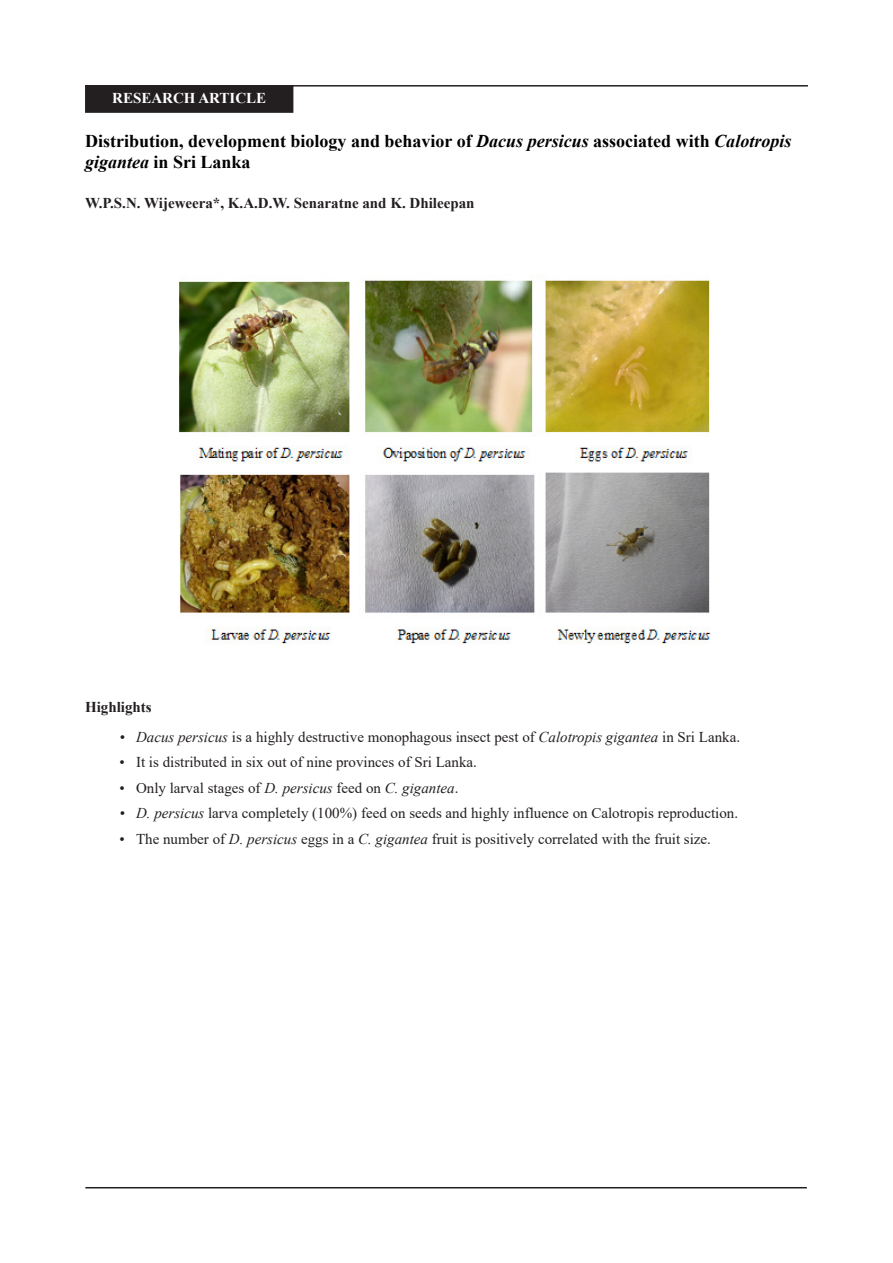
<style>
.page{position:relative;width:893px;height:1263px;background:#fff}
.page>*{position:absolute;margin:0;border:0;box-sizing:border-box;transform-origin:0 0}
.t1{font:700 18px/21.6px "Times New Roman";color:#000}
.t2{font:15px "Times New Roman";color:#231f20}
.t3{font:700 15px "Times New Roman";color:#231f20}
.t4{font:700 15px "Times New Roman";color:#fff}
.s1{font-style:italic}
</style>
<div class="page">
<hr style="left:85px;top:1187px;width:722px;height:1px;background:#231f20">
<div style="left:86px;top:86px;width:207px;height:26px;background:#231f20"></div>
<div style="left:85px;top:85px;width:208px;height:28px;border:2px solid #231f20"></div>
<hr style="left:85px;top:85px;width:723px;height:2px;background:#231f20">
<img style="left:179px;top:279px;width:532px;height:365px">
<p class="t4" style="left:112px;top:88px;width:156px">RESEARCH ARTICLE</p>
<p class="t1" style="left:85px;top:129px;width:708px">Distribution, development biology and behavior of <span class="s1">Dacus persicus</span> associated with <span class="s1">Calotropis gigantea</span> in Sri Lanka</p>
<p class="t3" style="left:85px;top:192px;width:391px">W.P.S.N. Wijeweera*, K.A.D.W. Senaratne and K. Dhileepan</p>
<p class="t3" style="left:85px;top:696px;width:68px">Highlights</p>
<p class="t2" style="left:120px;top:726px;width:622px"><span class="s1">• Dacus persicus</span> is a highly destructive monophagous insect pest of <span class="s1">Calotropis gigantea</span> in Sri Lanka.</p>
<p class="t2" style="left:120px;top:752px;width:359px">• It is distributed in six out of nine provinces of Sri Lanka.</p>
<p class="t2" style="left:120px;top:777px;width:340px">• Only larval stages of <span class="s1">D. persicus</span> feed on <span class="s1">C. gigantea</span>.</p>
<p class="t2" style="left:120px;top:803px;width:620px"><span class="s1">• D. persicus</span> larva completely (100%) feed on seeds and highly influence on Calotropis reproduction.</p>
<p class="t2" style="left:120px;top:828px;width:593px">• The number of <span class="s1">D. persicus</span> eggs in a <span class="s1">C. gigantea</span> fruit is positively correlated with the fruit size.</p>
</div>
